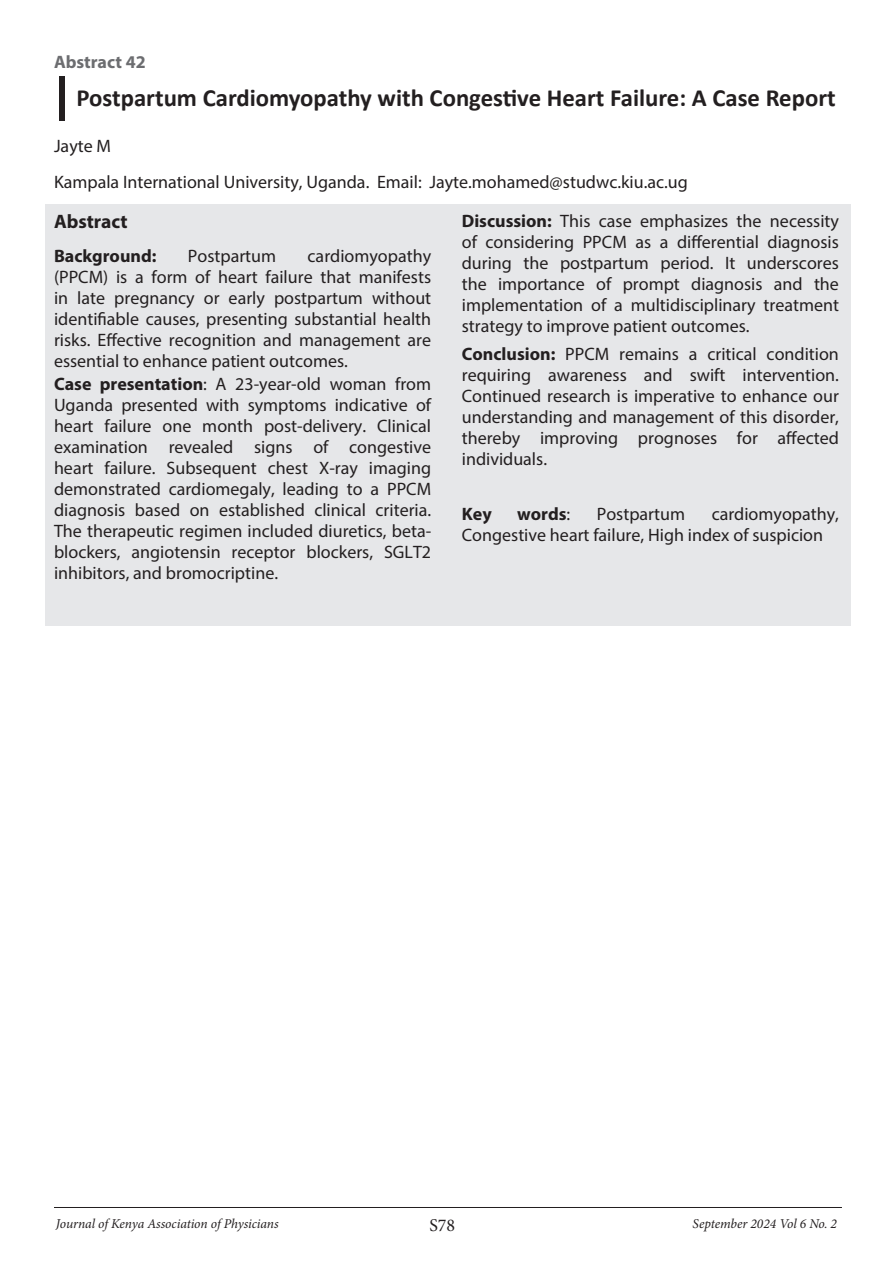
<style>
.page{position:relative;width:893px;height:1263px;background:#fff}
.page>*{position:absolute;margin:0;border:0;box-sizing:border-box;transform-origin:0 0}
.Heading_Heading{font:700 24.75px "Calibri";color:#231f20}
.Sub_head{font:700 19.5px "Myriad Pro";color:#231f20}
.body_text{font:18px/21px "Myriad Pro";color:#231f20;text-align:justify}
.body_text-2{font:700 18px "Myriad Pro";color:#231f20}
.abstract_name{font:700 18px "Myriad Pro";color:#6c6d70}
.name{font:18px "Myriad Pro";color:#231f20}
.t1{font:18px "Minion Pro";color:#231f20}
.t2{font:italic 13.5px "Minion Pro";letter-spacing:-.005em;color:#231f20}
.s1{font-weight:700}
.s2{font-weight:400}
</style>
<div class="page">
<hr style="left:54px;top:1207px;width:788px;height:1px;background:#231f20">
<div style="left:45px;top:205px;width:805px;height:421px;background:#e6e7e9"></div>
<div style="left:59px;top:77px;width:5px;height:44px;background:#231f20"></div>
<p class="abstract_name" style="left:54px;top:50px;width:93px">Abstract 42</p>
<p class="Heading_Heading" style="left:76px;top:82px;width:761px">Postpartum Cardiomyopathy with Congestive Heart Failure: A Case Report</p>
<p class="name" style="left:54px;top:135px;width:59px">Jayte M</p>
<p class="body_text" style="left:54px;top:171px;width:635px">Kampala International University, Uganda. Email: Jayte.mohamed@studwc.kiu.ac.ug</p>
<p class="Sub_head" style="left:54px;top:209px;width:75px">Abstract</p>
<p class="body_text-2" style="left:54px;top:244px;width:104px">Background:</p>
<p class="body_text" style="left:188px;top:245px;width:90px">Postpartum</p>
<p class="body_text" style="left:462px;top:210px;width:379px"><span class="s1">Discussion:</span> This case emphasizes the necessity of considering PPCM as a differential diagnosis during the postpartum period. It underscores the importance of prompt diagnosis and the implementation of a multidisciplinary treatment strategy to improve patient outcomes.</p>
<p class="body_text" style="left:462px;top:343px;width:379px"><span class="s1">Conclusion:</span> PPCM remains a critical condition requiring awareness and swift intervention.<br>Continued research is imperative to enhance our understanding and management of this disorder, thereby improving prognoses for affected individuals.</p>
<p class="body_text" style="left:54px;top:245px;width:379px;text-indent:254px">cardiomyopathy (PPCM) is a form of heart failure that manifests in late pregnancy or early postpartum without identifiable causes, presenting substantial health risks. Effective recognition and management are essential to enhance patient outcomes.</p>
<p class="body_text" style="left:54px;top:373px;width:379px"><span class="s1">Case presentation</span>: A 23-year-old woman from Uganda presented with symptoms indicative of heart failure one month post-delivery. Clinical examination revealed signs of congestive heart failure. Subsequent chest X-ray imaging demonstrated cardiomegaly, leading to a PPCM diagnosis based on established clinical criteria.<br>The therapeutic regimen included diuretics, beta&shy;blockers, angiotensin receptor blockers, SGLT2 inhibitors, and bromocriptine.</p>
<p class="body_text" style="left:462px;top:503px;width:379px;text-indent:250px">cardiomyopathy,<br>Congestive heart failure, High index of suspicion</p>
<p class="body_text-2" style="left:462px;top:502px;width:31px">Key</p>
<p class="body_text-2" style="left:517px;top:502px;width:55px">words<span class="s2">:</span></p>
<p class="body_text" style="left:597px;top:503px;width:90px">Postpartum</p>
<p class="t2" style="left:56px;top:1214px;width:224px">Journal of Kenya Association of Physicians</p>
<p class="t1" style="left:429px;top:1213px;width:27px">S78</p>
<p class="t2" style="left:693px;top:1214px;width:146px">September 2024 Vol 6 No. 2</p>
</div>
